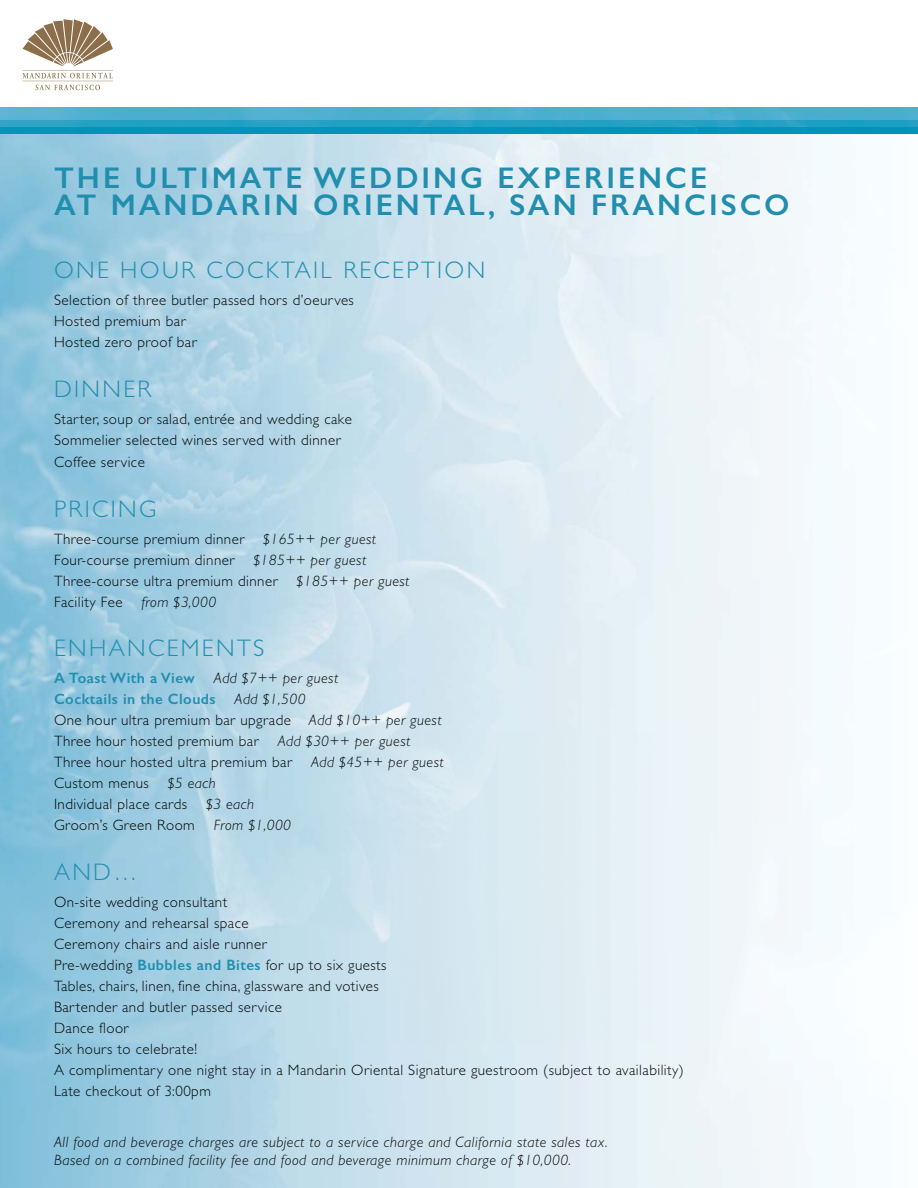
<style>
.page{position:relative;width:918px;height:1188px;background:#fff}
.page>*{position:absolute;margin:0;border:0;box-sizing:border-box;transform-origin:0 0}
.t1{font:600 30px/27px "Gill Sans";letter-spacing:.1em;color:#228eae}
.t2{font:300 24px "Gill Sans";letter-spacing:.1em;color:#228eae}
.t3{font:300 15px/21px "Gill Sans";letter-spacing:.03em;color:#040809}
.t4{font:italic 300 15px/18px "Gill Sans";letter-spacing:.03em;color:#040809}
.t5{font:600 15px "Gill Sans";letter-spacing:.03em;color:#228eae}
.s1{font-style:italic}
.s2{font-weight:600;color:#228eae}
</style>
<div class="page">
<div style="left:0;top:107px;width:918px;height:27px;background:linear-gradient(to right,#52b1d2,#4aaed0)"></div>
<img style="left:0;top:121px;width:918px;height:13px">
<hr style="left:22px;top:70px;width:91px;height:1px;background:#8c6e4a">
<hr style="left:22px;top:81px;width:91px;height:1px;background:#8c6e4a">
<svg style="left:35px;top:85px;width:65px;height:5px"></svg>
<svg style="left:23px;top:73px;width:90px;height:5px"></svg>
<svg style="left:22px;top:19px;width:91px;height:47px"></svg>
<h1 class="t1" style="left:54px;top:168px;width:737px">THE ULTIMATE WEDDING EXPERIENCE<br>AT MANDARIN ORIENTAL, SAN FRANCISCO</h1>
<h2 class="t2" style="left:54px;top:262px;width:433px">ONE HOUR COCKTAIL RECEPTION</h2>
<p class="t3" style="left:54px;top:291px;width:301px">Selection of three butler passed hors d’oeurves<br>Hosted premium bar<br>Hosted zero proof bar</p>
<h2 class="t2" style="left:54px;top:380px;width:99px">DINNER</h2>
<p class="t3" style="left:54px;top:410px;width:299px">Starter, soup or salad, entrée and wedding cake<br>Sommelier selected wines served with dinner</p>
<p class="t3" style="left:54px;top:453px;width:92px">Coffee service</p>
<h2 class="t2" style="left:54px;top:500px;width:104px">PRICING</h2>
<p class="t3" style="left:54px;top:530px;width:192px">Three-course premium dinner</p>
<p class="t4" style="left:263px;top:531px;width:114px">$165++ per guest</p>
<p class="t3" style="left:54px;top:551px;width:182px">Four-course premium dinner</p>
<p class="t4" style="left:253px;top:552px;width:114px">$185++ per guest</p>
<p class="t3" style="left:54px;top:572px;width:225px">Three-course ultra premium dinner</p>
<p class="t4" style="left:297px;top:573px;width:114px">$185++ per guest</p>
<p class="t3" style="left:54px;top:593px;width:70px">Facility Fee</p>
<p class="t4" style="left:141px;top:594px;width:76px">from $3,000</p>
<h2 class="t2" style="left:54px;top:640px;width:212px">ENHANCEMENTS</h2>
<p class="t5" style="left:54px;top:673px;width:142px">A Toast With a View</p>
<p class="t4" style="left:214px;top:671px;width:126px">Add $7++ per guest</p>
<p class="t5" style="left:54px;top:694px;width:163px">Cocktails in the Clouds</p>
<p class="t3" style="left:54px;top:690px;width:389px;text-indent:181px"><span class="s1">Add $1,500<br></span>One hour ultra premium bar upgrade <span class="s1">Add $10++ per guest<br></span>Three hour hosted premium bar</p>
<p class="t4" style="left:278px;top:734px;width:134px">Add $30++ per guest</p>
<p class="t3" style="left:54px;top:753px;width:240px">Three hour hosted ultra premium bar</p>
<p class="t4" style="left:311px;top:755px;width:134px">Add $45++ per guest</p>
<p class="t3" style="left:54px;top:774px;width:96px">Custom menus</p>
<p class="t4" style="left:168px;top:776px;width:49px">$5 each</p>
<p class="t3" style="left:54px;top:795px;width:135px">Individual place cards</p>
<p class="t4" style="left:206px;top:797px;width:49px">$3 each</p>
<p class="t3" style="left:54px;top:816px;width:142px">Groom’s Green Room</p>
<p class="t4" style="left:214px;top:818px;width:79px">From $1,000</p>
<h2 class="t2" style="left:54px;top:863px;width:85px">AND…</h2>
<p class="t3" style="left:54px;top:893px;width:631px">On-site wedding consultant<br>Ceremony and rehearsal space<br>Ceremony chairs and aisle runner<br>Pre-wedding <span class="s2">Bubbles and Bites</span> for up to six guests<br>Tables, chairs, linen, fine china, glassware and votives<br>Bartender and butler passed service<br>Dance floor<br>Six hours to celebrate!<br>A complimentary one night stay in a Mandarin Oriental Signature guestroom (subject to availability)<br>Late checkout of 3:00pm</p>
<p class="t4" style="left:54px;top:1134px;width:555px">All food and beverage charges are subject to a service charge and California state sales tax.<br>Based on a combined facility fee and food and beverage minimum charge of $10,000.</p>
</div>
